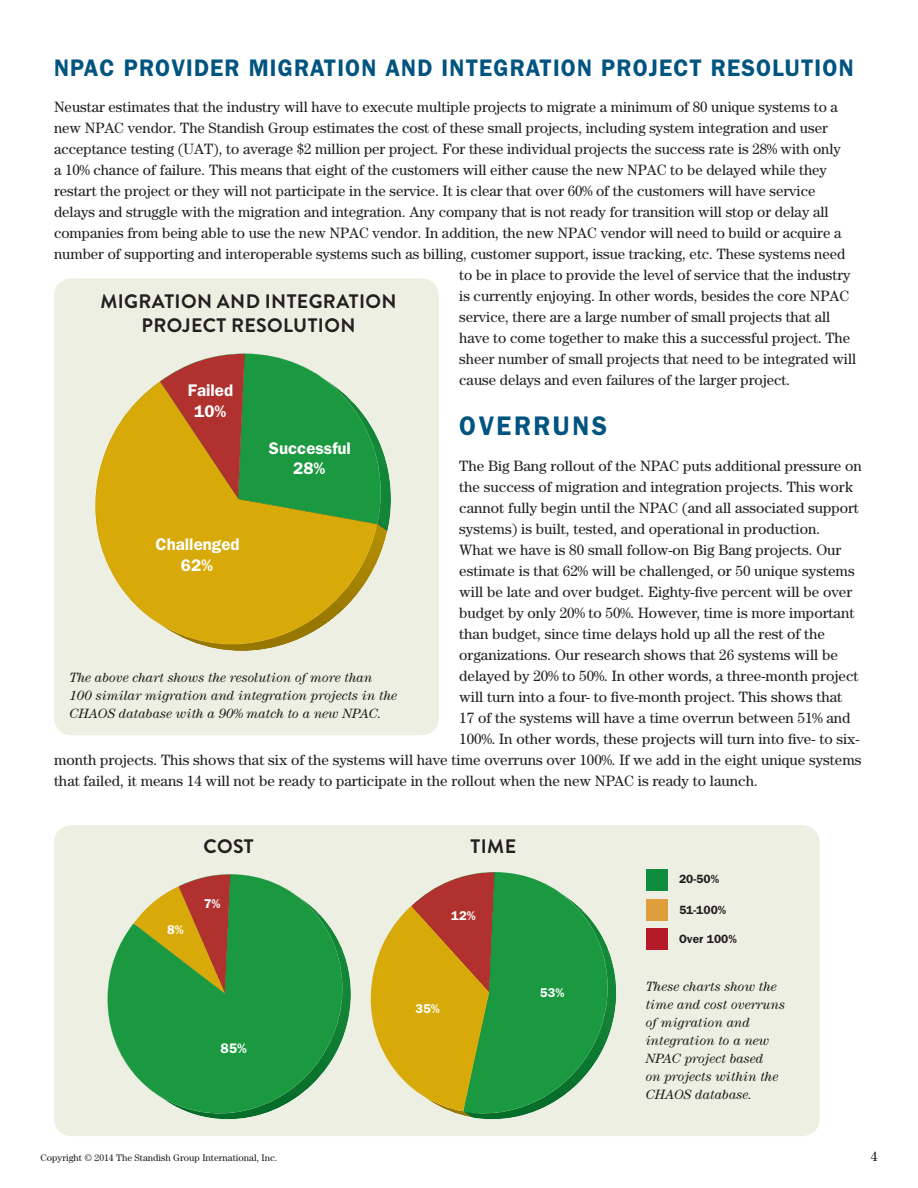
<style>
.page{position:relative;width:918px;height:1188px;background:#fff}
.page>*{position:absolute;margin:0;border:0;box-sizing:border-box;transform-origin:0 0}
.t1{font:600 27px "Franklin Gothic";letter-spacing:.1em;color:#005480;scale:.95 1}
.t2{font:600 24px "Franklin Gothic";letter-spacing:.05em;color:#005480;scale:.95 1}
.t3{font:700 19.5px/24px "Brandon Grotesque";letter-spacing:.02em;color:#231f20;text-align:center}
.t4{font:600 16.95px/20.2px "Franklin Gothic";color:#fff;text-align:center}
.t5{font:15px "Century";color:#231f20}
.t6{font:600 13.95px "Franklin Gothic";color:#fff}
.t7{font:italic 13.5px/18px "Century";color:#231f20}
.t8{font:13.5px "Century";color:#231f20}
.t9{font:600 12.75px "Franklin Gothic";color:#fff}
.t10{font:600 12px "Franklin Gothic";color:#231f20}
.t11{font:9.6px "Century";color:#231f20}
</style>
<div class="page">
<div style="left:54px;top:278px;width:385px;height:457px;background:#edefe2;border-radius:18px"></div>
<div style="left:54px;top:825px;width:766px;height:311px;background:#edefe2;border-radius:18px"></div>
<svg style="left:160px;top:354px;width:231px;height:297px"></svg>
<svg style="left:95px;top:382px;width:282px;height:262px;background:#aca636"></svg>
<svg style="left:191px;top:874px;width:160px;height:245px"></svg>
<svg style="left:107px;top:875px;width:238px;height:238px;fill:#1a9940"></svg>
<svg style="left:370px;top:872px;width:246px;height:247px"></svg>
<div style="left:647px;top:869px;width:21px;height:22px;background:#0d8c40"></div>
<div style="left:647px;top:929px;width:21px;height:21px;background:#b41a28"></div>
<div style="left:647px;top:899px;width:21px;height:21px;background:#de9e3b"></div>
<h2 class="t2" style="left:54px;top:53px;width:843px">NPAC PROVIDER MIGRATION AND INTEGRATION PROJECT RESOLUTION</h2>
<p class="t5" style="left:54px;top:98px;width:785px">Neustar estimates that the industry will have to execute multiple projects to migrate a minimum of 80 unique systems to a</p>
<p class="t5" style="left:54px;top:119px;width:775px">new NPAC vendor. The Standish Group estimates the cost of these small projects, including system integration and user</p>
<p class="t5" style="left:54px;top:140px;width:788px">acceptance testing (UAT), to average $2 million per project. For these individual projects the success rate is 28% with only</p>
<p class="t5" style="left:54px;top:161px;width:774px">a 10% chance of failure. This means that eight of the customers will either cause the new NPAC to be delayed while they</p>
<p class="t5" style="left:54px;top:182px;width:763px">restart the project or they will not participate in the service. It is clear that over 60% of the customers will have service</p>
<p class="t5" style="left:54px;top:203px;width:776px">delays and struggle with the migration and integration. Any company that is not ready for transition will stop or delay all</p>
<p class="t5" style="left:54px;top:224px;width:789px">companies from being able to use the new NPAC vendor. In addition, the new NPAC vendor will need to build or acquire a</p>
<p class="t5" style="left:54px;top:245px;width:793px">number of supporting and interoperable systems such as billing, customer support, issue tracking, etc. These systems need</p>
<p class="t5" style="left:459px;top:266px;width:393px">to be in place to provide the level of service that the industry</p>
<p class="t5" style="left:459px;top:287px;width:392px">is currently enjoying. In other words, besides the core NPAC</p>
<p class="t5" style="left:459px;top:308px;width:373px">service, there are a large number of small projects that all</p>
<p class="t5" style="left:459px;top:329px;width:392px">have to come together to make this a successful project. The</p>
<p class="t5" style="left:459px;top:350px;width:398px">sheer number of small projects that need to be integrated will</p>
<p class="t5" style="left:459px;top:371px;width:332px">cause delays and even failures of the larger project.</p>
<h1 class="t1" style="left:459px;top:410px;width:157px">OVERRUNS</h1>
<p class="t5" style="left:459px;top:457px;width:404px">The Big Bang rollout of the NPAC puts additional pressure on</p>
<p class="t5" style="left:459px;top:478px;width:395px">the success of migration and integration projects. This work</p>
<p class="t5" style="left:459px;top:499px;width:401px">cannot fully begin until the NPAC (and all associated support</p>
<p class="t5" style="left:459px;top:520px;width:362px">systems) is built, tested, and operational in production.</p>
<p class="t5" style="left:459px;top:541px;width:384px">What we have is 80 small follow-on Big Bang projects. Our</p>
<p class="t5" style="left:459px;top:562px;width:397px">estimate is that 62% will be challenged, or 50 unique systems</p>
<p class="t5" style="left:459px;top:583px;width:395px">will be late and over budget. Eighty-five percent will be over</p>
<p class="t5" style="left:459px;top:604px;width:397px">budget by only 20% to 50%. However, time is more important</p>
<p class="t5" style="left:459px;top:625px;width:367px">than budget, since time delays hold up all the rest of the</p>
<p class="t5" style="left:459px;top:646px;width:380px">organizations. Our research shows that 26 systems will be</p>
<p class="t5" style="left:459px;top:667px;width:401px">delayed by 20% to 50%. In other words, a three-month project</p>
<p class="t5" style="left:459px;top:688px;width:385px">will turn into a four- to five-month project. This shows that</p>
<p class="t5" style="left:459px;top:709px;width:393px">17 of the systems will have a time overrun between 51% and</p>
<p class="t5" style="left:459px;top:730px;width:402px">100%. In other words, these projects will turn into five- to six-</p>
<p class="t5" style="left:54px;top:751px;width:809px">month projects. This shows that six of the systems will have time overruns over 100%. If we add in the eight unique systems</p>
<p class="t5" style="left:54px;top:772px;width:705px">that failed, it means 14 will not be ready to participate in the rollout when the new NPAC is ready to launch.</p>
<h3 class="t3" style="left:100px;top:290px;width:298px">MIGRATION AND INTEGRATION<br>PROJECT RESOLUTION</h3>
<p class="t4" style="left:188px;top:380px;width:47px">Failed<br>10%</p>
<p class="t4" style="left:269px;top:437px;width:84px">Successful<br>28%</p>
<p class="t4" style="left:156px;top:534px;width:86px">Challenged<br>62%</p>
<p class="t7" style="left:69px;top:668px;width:329px">The above chart shows the resolution of more than<br>100 similar migration and integration projects in the<br>CHAOS database with a 90% match to a new NPAC.</p>
<p class="t9" style="left:167px;top:922px;width:18px">8%</p>
<h3 class="t3" style="left:203px;top:834px;width:52px">COST</h3>
<h3 class="t3" style="left:471px;top:834px;width:47px">TIME</h3>
<p class="t9" style="left:204px;top:896px;width:18px">7%</p>
<p class="t9" style="left:451px;top:908px;width:26px">12%</p>
<p class="t6" style="left:221px;top:1040px;width:28px">85%</p>
<p class="t9" style="left:416px;top:1001px;width:26px">35%</p>
<p class="t9" style="left:540px;top:985px;width:26px">53%</p>
<p class="t10" style="left:679px;top:871px;width:42px">20-50%</p>
<p class="t10" style="left:679px;top:903px;width:49px">51-100%</p>
<p class="t10" style="left:679px;top:932px;width:59px">Over 100%</p>
<p class="t7" style="left:646px;top:978px;width:141px">These charts show the time and cost overruns of migration and integration to a new<br>NPAC project based<br>on projects within the<br>CHAOS database.</p>
<p class="t11" style="left:40px;top:1152px;width:238px">Copyright © 2014 The Standish Group International, Inc.</p>
<p class="t8" style="left:871px;top:1148px;width:8px">4</p>
</div>
